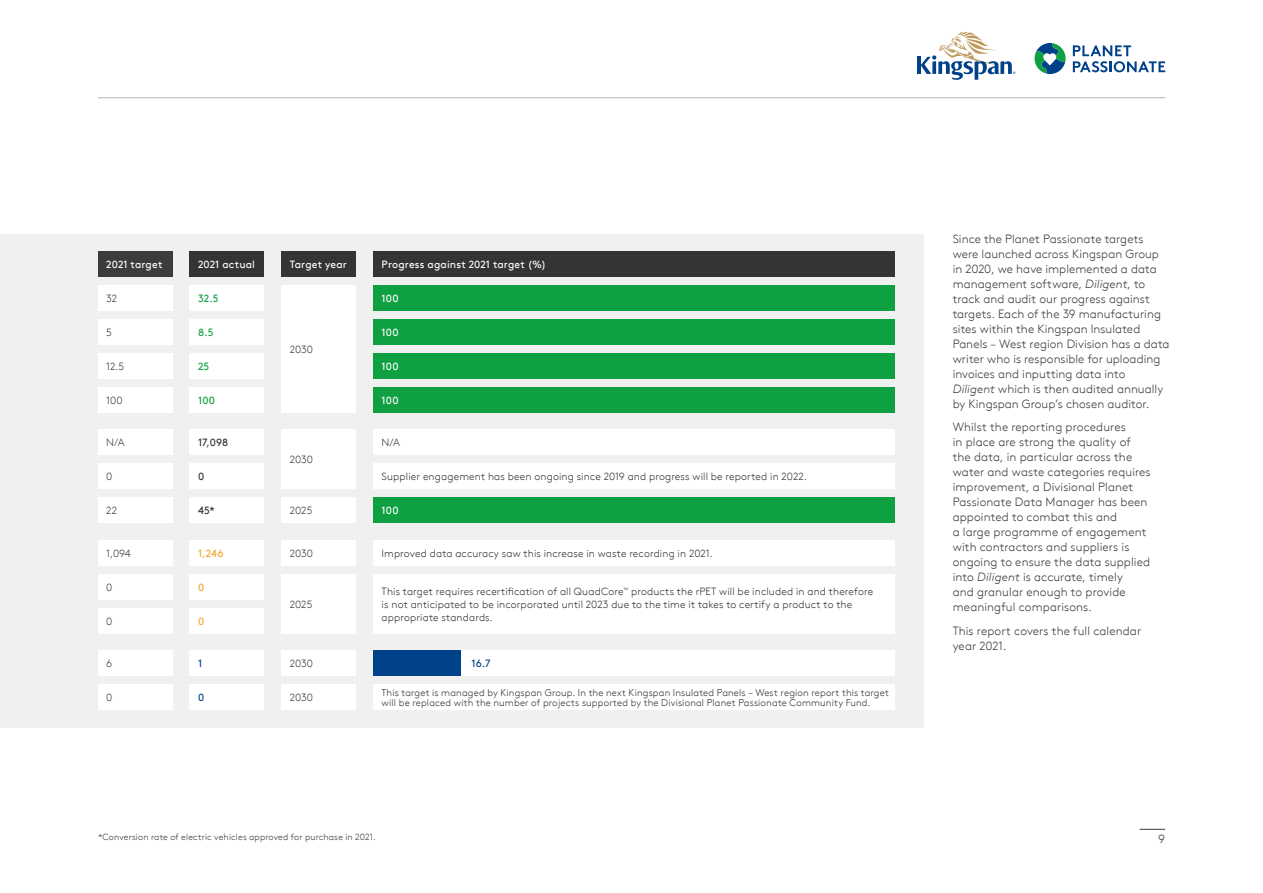
<style>
.page{position:relative;width:1263px;height:893px;background:#fff}
.page>*{position:absolute;margin:0;border:0;box-sizing:border-box;transform-origin:0 0}
.t1{font:300 12px/15px "Kingspan Brown TT";letter-spacing:.005em;color:#3c3c3b}
.t2{font:300 10.5px/12.8px "Kingspan Brown TT";letter-spacing:.01em;color:#353334}
.t3{font:10.5px "Kingspan Brown TT";letter-spacing:.01em;color:#fff}
.t4{font:300 10.5px "Kingspan Brown TT";letter-spacing:-.01em;color:#3c3c3b}
.t5{font:10.5px "Kingspan Brown TT";letter-spacing:.005em;color:#0fa042}
.t6{font:10.5px "Kingspan Brown TT";letter-spacing:-.005em;color:#353334}
.t7{font:10.5px "Kingspan Brown TT";color:#f7a42d}
.t8{font:10.5px "Kingspan Brown TT";color:#004289}
.t9{font:300 9.75px/10.5px "Kingspan Brown TT";letter-spacing:.015em;color:#353334}
.t10{font:300 9px "Kingspan Brown TT";letter-spacing:.015em;color:#3c3c3b}
.s1{font-weight:400}
.s2{font-style:italic}
</style>
<div class="page">
<svg style="left:1140px;top:829px;width:25px;height:1px"></svg>
<hr style="left:917px;top:57px;width:4px;height:17px;background:#004289">
<svg style="left:921px;top:32px;width:94px;height:48px"></svg>
<svg style="left:1073px;top:45px;width:92px;height:27px"></svg>
<svg style="left:1034px;top:43px;width:31px;height:31px"></svg>
<hr style="left:98px;top:98px;width:1067px;height:1px;background:#a8a8a7">
<div style="left:0;top:234px;width:924px;height:493px;background:#f0f0f1"></div>
<div style="left:98px;top:285px;width:75px;height:25px;background:#fff"></div>
<div style="left:281px;top:285px;width:75px;height:127px;background:#fff"></div>
<div style="left:190px;top:285px;width:74px;height:25px;background:#fff"></div>
<div style="left:98px;top:251px;width:75px;height:25px;background:#3c3c3b"></div>
<div style="left:281px;top:251px;width:75px;height:25px;background:#353334"></div>
<div style="left:190px;top:251px;width:74px;height:25px;background:#353334"></div>
<div style="left:98px;top:429px;width:75px;height:26px;background:#fff"></div>
<div style="left:281px;top:429px;width:75px;height:60px;background:#fff"></div>
<div style="left:190px;top:429px;width:74px;height:26px;background:#fff"></div>
<div style="left:98px;top:540px;width:75px;height:26px;background:#fff"></div>
<div style="left:98px;top:651px;width:75px;height:25px;background:#fff"></div>
<div style="left:281px;top:540px;width:75px;height:26px;background:#fff"></div>
<div style="left:281px;top:651px;width:75px;height:25px;background:#fff"></div>
<div style="left:281px;top:685px;width:75px;height:25px;background:#fff"></div>
<div style="left:281px;top:497px;width:75px;height:26px;background:#fff"></div>
<div style="left:190px;top:540px;width:74px;height:26px;background:#fff"></div>
<div style="left:190px;top:651px;width:74px;height:25px;background:#fff"></div>
<div style="left:98px;top:319px;width:75px;height:25px;background:#fff"></div>
<div style="left:190px;top:319px;width:74px;height:25px;background:#fff"></div>
<div style="left:98px;top:463px;width:75px;height:26px;background:#fff"></div>
<div style="left:190px;top:463px;width:74px;height:26px;background:#fff"></div>
<div style="left:98px;top:574px;width:75px;height:26px;background:#fff"></div>
<div style="left:98px;top:685px;width:75px;height:25px;background:#fff"></div>
<div style="left:281px;top:574px;width:75px;height:60px;background:#fff"></div>
<div style="left:190px;top:574px;width:74px;height:26px;background:#fff"></div>
<div style="left:190px;top:685px;width:74px;height:25px;background:#fff"></div>
<div style="left:98px;top:353px;width:75px;height:25px;background:#fff"></div>
<div style="left:190px;top:353px;width:74px;height:25px;background:#fff"></div>
<div style="left:98px;top:497px;width:75px;height:26px;background:#fff"></div>
<div style="left:190px;top:497px;width:74px;height:26px;background:#fff"></div>
<div style="left:98px;top:608px;width:75px;height:26px;background:#fff"></div>
<div style="left:190px;top:608px;width:74px;height:26px;background:#fff"></div>
<div style="left:98px;top:387px;width:75px;height:25px;background:#fff"></div>
<div style="left:190px;top:387px;width:74px;height:25px;background:#fff"></div>
<div style="left:373px;top:251px;width:522px;height:25px;background:#353334"></div>
<div style="left:373px;top:429px;width:522px;height:26px;background:#fff"></div>
<div style="left:373px;top:540px;width:522px;height:26px;background:#fff"></div>
<div style="left:373px;top:651px;width:522px;height:25px;background:#fff"></div>
<div style="left:373px;top:463px;width:522px;height:26px;background:#fff"></div>
<div style="left:373px;top:574px;width:522px;height:60px;background:#fff"></div>
<div style="left:373px;top:387px;width:522px;height:25px;background:#0fa042"></div>
<div style="left:373px;top:497px;width:522px;height:26px;background:#0fa042"></div>
<div style="left:373px;top:285px;width:522px;height:25px;background:#0fa042"></div>
<div style="left:373px;top:319px;width:522px;height:25px;background:#0fa042"></div>
<div style="left:373px;top:353px;width:522px;height:25px;background:#0fa042"></div>
<div style="left:373px;top:651px;width:87px;height:25px;background:#004289"></div>
<div style="left:373px;top:685px;width:522px;height:25px;background:#fff"></div>
<p class="t3" style="left:106px;top:256px;width:58px">2021 target</p>
<p class="t3" style="left:198px;top:256px;width:58px">2021 actual</p>
<p class="t3" style="left:290px;top:256px;width:59px">Target year</p>
<p class="t4" style="left:106px;top:290px;width:12px">32</p>
<p class="t5" style="left:198px;top:290px;width:22px">32.5</p>
<p class="t4" style="left:106px;top:324px;width:7px">5</p>
<p class="t5" style="left:198px;top:324px;width:17px">8.5</p>
<p class="t4" style="left:106px;top:358px;width:19px">12.5</p>
<p class="t5" style="left:198px;top:358px;width:13px">25</p>
<p class="t4" style="left:106px;top:392px;width:18px">100</p>
<p class="t5" style="left:198px;top:392px;width:18px">100</p>
<p class="t4" style="left:106px;top:435px;width:20px">N/A</p>
<p class="t6" style="left:198px;top:434px;width:32px">17,098</p>
<p class="t4" style="left:106px;top:469px;width:8px">0</p>
<p class="t6" style="left:198px;top:469px;width:8px">0</p>
<p class="t4" style="left:106px;top:503px;width:12px">22</p>
<p class="t6" style="left:198px;top:503px;width:18px">45*</p>
<p class="t4" style="left:106px;top:545px;width:26px">1,094</p>
<p class="t4" style="left:106px;top:579px;width:8px">0</p>
<p class="t7" style="left:198px;top:545px;width:27px">1,246</p>
<p class="t7" style="left:198px;top:579px;width:8px">0</p>
<p class="t4" style="left:106px;top:613px;width:8px">0</p>
<p class="t7" style="left:198px;top:613px;width:8px">0</p>
<p class="t4" style="left:106px;top:656px;width:8px">6</p>
<p class="t4" style="left:106px;top:690px;width:8px">0</p>
<p class="t8" style="left:198px;top:656px;width:6px">1</p>
<p class="t8" style="left:198px;top:690px;width:8px">0</p>
<p class="t4" style="left:290px;top:341px;width:25px">2030</p>
<p class="t4" style="left:290px;top:452px;width:25px">2030</p>
<p class="t4" style="left:290px;top:503px;width:24px">2025</p>
<p class="t4" style="left:290px;top:545px;width:25px">2030</p>
<p class="t4" style="left:290px;top:596px;width:24px">2025</p>
<p class="t4" style="left:290px;top:656px;width:25px">2030</p>
<p class="t4" style="left:290px;top:690px;width:25px">2030</p>
<p class="t3" style="left:382px;top:256px;width:166px">Progress against 2021 target (%)</p>
<p class="t3" style="left:382px;top:290px;width:18px">100</p>
<p class="t3" style="left:382px;top:324px;width:18px">100</p>
<p class="t3" style="left:382px;top:358px;width:18px">100</p>
<p class="t3" style="left:382px;top:392px;width:18px">100</p>
<p class="t2" style="left:382px;top:435px;width:20px">N/A</p>
<p class="t2" style="left:382px;top:469px;width:427px"><span class="s1">0</span>Supplier engagement has been ongoing since 2019 and progress will be reported in 2022.</p>
<p class="t3" style="left:382px;top:503px;width:18px">100</p>
<p class="t2" style="left:382px;top:546px;width:333px">Improved data accuracy saw this increase in waste recording in 2021.</p>
<p class="t2" style="left:382px;top:584px;width:493px">This target requires recertification of all QuadCore<sup>™</sup> products the rPET will be included in and therefore is not anticipated to be incorporated until 2023 due to the time it takes to certify a product to the appropriate standards.</p>
<p class="t8" style="left:472px;top:656px;width:21px">16.7</p>
<p class="t9" style="left:382px;top:686px;width:509px">This target is managed by Kingspan Group. In the next Kingspan Insulated Panels – West region report this target will be replaced with the number of projects supported by the Divisional Planet Passionate Community Fund.</p>
<p class="t10" style="left:98px;top:831px;width:279px">*Conversion rate of electric vehicles approved for purchase in 2021.</p>
<p class="t1" style="left:953px;top:230px;width:218px">Since the Planet Passionate targets were launched across Kingspan Group in 2020, we have implemented a data management software, <span class="s2">Diligent</span>, to track and audit our progress against targets. Each of the 39 manufacturing sites within the Kingspan Insulated Panels – West region Division has a data writer who is responsible for uploading invoices and inputting data into <span class="s2">Diligent</span> which is then audited annually by Kingspan Group’s chosen auditor.</p>
<p class="t1" style="left:953px;top:419px;width:199px">Whilst the reporting procedures<br>in place are strong the quality of the data, in particular across the water and waste categories requires improvement, a Divisional Planet<br>Passionate Data Manager has been appointed to combat this and<br>a large programme of engagement with contractors and suppliers is ongoing to ensure the data supplied into <span class="s2">Diligent</span> is accurate, timely<br>and granular enough to provide meaningful comparisons.</p>
<p class="t1" style="left:953px;top:622px;width:190px">This report covers the full calendar year 2021.</p>
<p class="t1" style="left:1158px;top:830px;width:8px">9</p>
</div>
